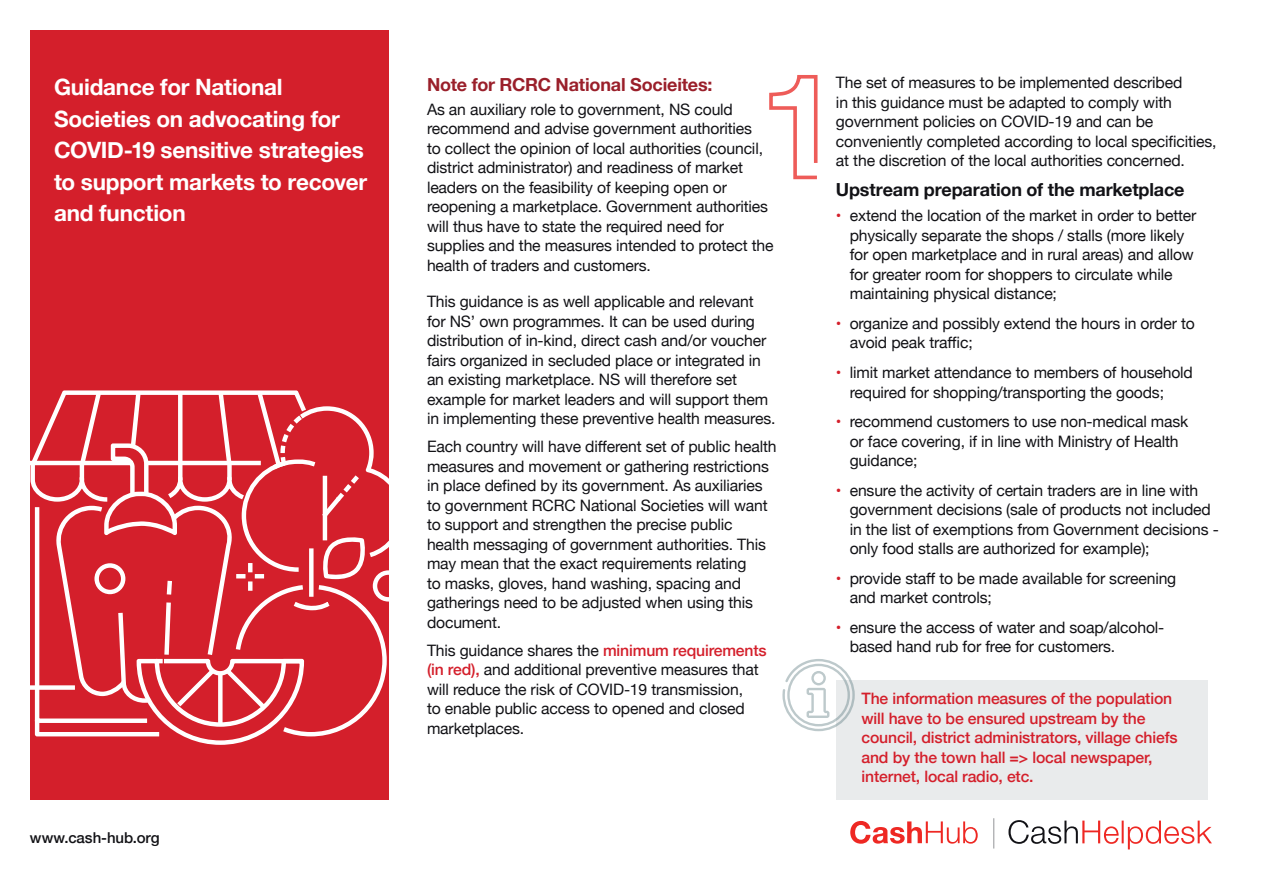
<style>
.page{position:relative;width:1263px;height:893px;background:#fff}
.page>*{position:absolute;margin:0;border:0;box-sizing:border-box;transform-origin:0 0}
.t1{font:700 22.5px/31.5px "Helvetica Neue";letter-spacing:-.01em;color:#fff}
.Body_copy_-_Shadow_b{font:700 18px "Helvetica Neue";letter-spacing:-.01em;color:#121216}
.Body_copy_-_Shadow_b-2{font:700 18px "Helvetica Neue";letter-spacing:-.01em;color:#9a1f2a}
.Body_copy_-_Shadow_b-3{font:15.75px/19.5px "Helvetica Neue";letter-spacing:-.01em;color:#121216}
.Body_copy_-_Shadow_b-4{font:500 15.75px/19.5px "Helvetica Neue";letter-spacing:-.01em;color:#d41f2b}
.t2{font:500 15px "Helvetica Neue";letter-spacing:-.005em;color:#121216}
.s1{font-weight:500;color:#d41f2b}
.s2{color:#d41f2b}
</style>
<div class="page">
<div style="left:31px;top:30px;width:358px;height:769px;background:#d41f2b"></div>
<div style="left:836px;top:680px;width:372px;height:119px;background:#e9ebec"></div>
<svg style="left:769px;top:75px;width:49px;height:105px"></svg>
<svg style="left:29px;top:389px;width:360px;height:357px"></svg>
<svg style="left:782px;top:659px;width:73px;height:72px"></svg>
<svg style="left:850px;top:821px;width:128px;height:23px"></svg>
<svg style="left:1008px;top:820px;width:204px;height:29px"></svg>
<hr style="left:993px;top:818px;width:1px;height:30px;background:#939598">
<p class="t1" style="left:54px;top:72px;width:315px">Guidance for National<br>Societies on advocating for<br>COVID-19 sensitive strategies to support markets to recover and function</p>
<p class="Body_copy_-_Shadow_b-2" style="left:427px;top:70px;width:287px">Note for RCRC National Socieites:</p>
<p class="Body_copy_-_Shadow_b-3" style="left:427px;top:100px;width:348px">As an auxiliary role to government, NS could recommend and advise government authorities<br>to collect the opinion of local authorities (council, district administrator) and readiness of market leaders on the feasibility of keeping open or reopening a marketplace. Government authorities will thus have to state the required need for supplies and the measures intended to protect the health of traders and customers.</p>
<p class="Body_copy_-_Shadow_b-3" style="left:427px;top:293px;width:350px">This guidance is as well applicable and relevant for NS’ own programmes. It can be used during distribution of in-kind, direct cash and/or voucher fairs organized in secluded place or integrated in an existing marketplace. NS will therefore set example for market leaders and will support them in implementing these preventive health measures.</p>
<p class="Body_copy_-_Shadow_b-3" style="left:427px;top:438px;width:351px">Each country will have different set of public health measures and movement or gathering restrictions in place defined by its government. As auxiliaries to government RCRC National Societies will want to support and strengthen the precise public health messaging of government authorities. This may mean that the exact requirements relating<br>to masks, gloves, hand washing, spacing and gatherings need to be adjusted when using this document.</p>
<p class="Body_copy_-_Shadow_b-3" style="left:427px;top:641px;width:341px">This guidance shares the <span class="s1">minimum requirements (in red),</span> and additional preventive measures that will reduce the risk of COVID-19 transmission,<br>to enable public access to opened and closed marketplaces.</p>
<p class="t2" style="left:30px;top:826px;width:131px">www.cash-hub.org</p>
<p class="Body_copy_-_Shadow_b-3" style="left:836px;top:74px;width:382px">The set of measures to be implemented described<br>in this guidance must be adapted to comply with government policies on COVID-19 and can be conveniently completed according to local specificities, at the discretion of the local authorities concerned.</p>
<p class="Body_copy_-_Shadow_b" style="left:836px;top:176px;width:350px">Upstream preparation of the marketplace</p>
<p class="Body_copy_-_Shadow_b-3" style="left:850px;top:207px;width:348px;text-indent:-14px"><span class="s2">•</span> extend the location of the market in order to better physically separate the shops / stalls (more likely for open marketplace and in rural areas) and allow for greater room for shoppers to circulate while maintaining physical distance;</p>
<p class="Body_copy_-_Shadow_b-3" style="left:850px;top:315px;width:347px;text-indent:-14px"><span class="s2">•</span> organize and possibly extend the hours in order to avoid peak traffic;</p>
<p class="Body_copy_-_Shadow_b-3" style="left:850px;top:364px;width:345px;text-indent:-14px"><span class="s2">•</span> limit market attendance to members of household required for shopping/transporting the goods;</p>
<p class="Body_copy_-_Shadow_b-3" style="left:850px;top:413px;width:340px;text-indent:-14px"><span class="s2">•</span> recommend customers to use non-medical mask or face covering, if in line with Ministry of Health guidance;</p>
<p class="Body_copy_-_Shadow_b-3" style="left:850px;top:481px;width:371px;text-indent:-14px"><span class="s2">•</span> ensure the activity of certain traders are in line with government decisions (sale of products not included in the list of exemptions from Government decisions - only food stalls are authorized for example);</p>
<p class="Body_copy_-_Shadow_b-3" style="left:850px;top:569px;width:328px;text-indent:-14px"><span class="s2">•</span> provide staff to be made available for screening and market controls;</p>
<p class="Body_copy_-_Shadow_b-3" style="left:850px;top:618px;width:316px;text-indent:-14px"><span class="s2">•</span> ensure the access of water and soap/alcohol&shy;based hand rub for free for customers.</p>
<p class="Body_copy_-_Shadow_b-4" style="left:861px;top:688px;width:318px">The information measures of the population will have to be ensured upstream by the council, district administrators, village chiefs and by the town hall =&gt; local newspaper, internet, local radio, etc.</p>
</div>
